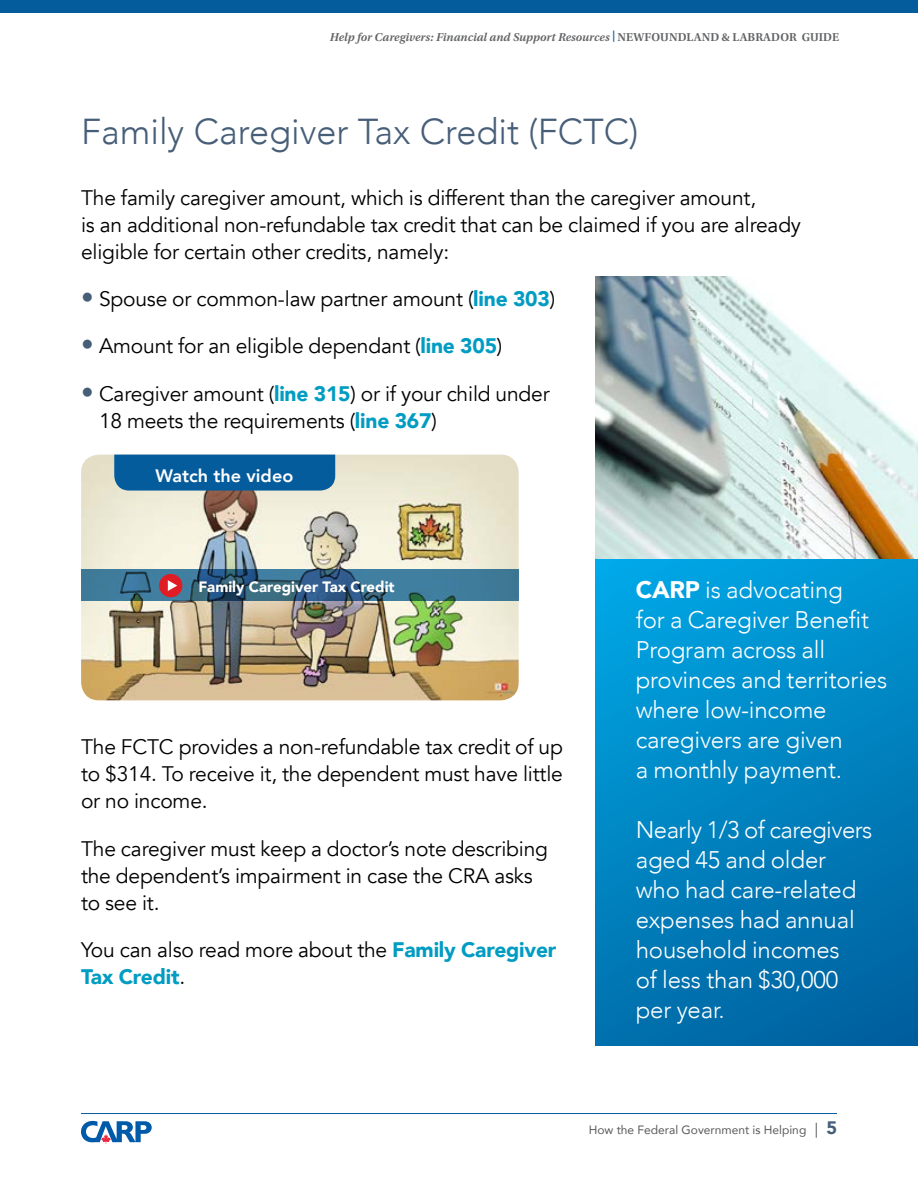
<style>
.page{position:relative;width:918px;height:1188px;background:#fff}
.page>*{position:absolute;margin:0;border:0;box-sizing:border-box;transform-origin:0 0}
.t1{font:300 36px "Avenir";color:#475e78}
.t2{font:300 24px/30px "Avenir";letter-spacing:-.01em;color:#fff}
.t3{font:21px/27px "Avenir";letter-spacing:-.01em;color:#000}
.t4{font:800 18px "Avenir";color:#fff}
.t5{font:900 15px "Avenir";color:#fff}
.t6{font:italic 600 12px "Utopia Std";color:#636466}
.t7{font:12px "Avenir";color:#58595b}
.s1{color:#055c9c}
.s2{font-style:normal}
.s3{font-size:25.2px;color:#475e78}
.s4{font-weight:900;color:#009cc2}
.s5{font-weight:900}
.s6{font-size:15px}
.s7{font-weight:900;font-size:18px;color:#475e78}
</style>
<div class="page">
<div style="left:0;top:0;width:918px;height:13px;background:#055c9c"></div>
<svg style="left:81px;top:1121px;width:71px;height:23px"></svg>
<hr style="left:81px;top:1113px;width:756px;height:1px;background:#055c9c">
<svg style="left:596px;top:559px;width:322px;height:486px;background:#0083c0"></svg>
<img style="left:596px;top:277px;width:322px;height:282px">
<img style="left:81px;top:455px;width:438px;height:245px">
<div style="left:114px;top:455px;width:221px;height:36px;background:#055c9c"></div>
<svg style="left:81px;top:569px;width:438px;height:32px;background:#376b8b"></svg>
<div style="left:159px;top:574px;width:23px;height:23px;background:#e01c24;border-radius:50%"></div>
<svg style="left:168px;top:580px;width:9px;height:11px"></svg>
<p class="t6" style="left:330px;top:30px;width:511px">Help for Caregivers: Financial and Support Resources <span class="s1">|</span> <span class="s2">NEWFOUNDLAND &amp; LABRADOR GUIDE</span></p>
<h1 class="t1" style="left:81px;top:110px;width:559px">Family Caregiver Tax Credit (FCTC)</h1>
<p class="t3" style="left:81px;top:184px;width:722px">The family caregiver amount, which is different than the caregiver amount,<br>is an additional non-refundable tax credit that can be claimed if you are already eligible for certain other credits, namely:</p>
<p class="t3" style="left:81px;top:286px;width:476px"><span class="s3">•</span> Spouse or common-law partner amount (<span class="s4">line 303</span>)</p>
<p class="t3" style="left:81px;top:333px;width:423px"><span class="s3">•</span> Amount for an eligible dependant (<span class="s4">line 305</span>)</p>
<p class="t3" style="left:99px;top:380px;width:452px;text-indent:-18px"><span class="s3">•</span> Caregiver amount (<span class="s4">line 315</span>) or if your child under<br>18 meets the requirements (<span class="s4">line 367</span>)</p>
<p class="t4" style="left:156px;top:462px;width:139px">Watch the video</p>
<p class="t5" style="left:198px;top:574px;width:198px">Family Caregiver Tax Credit</p>
<p class="t3" style="left:81px;top:734px;width:483px;text-align:justify">The FCTC provides a non-refundable tax credit of up to $314. To receive it, the dependent must have little or no income.</p>
<p class="t3" style="left:81px;top:835px;width:469px">The caregiver must keep a doctor’s note describing the dependent’s impairment in case the CRA asks to see it.</p>
<p class="t3" style="left:81px;top:936px;width:477px">You can also read more about the <span class="s4">Family Caregiver<br>Tax Credit</span>.</p>
<p class="t2" style="left:636px;top:575px;width:253px"><span class="s5">CARP</span> is advocating<br>for a Caregiver Benefit<br>Program across all provinces and territories where low-income caregivers are given<br>a monthly payment.</p>
<p class="t2" style="left:636px;top:815px;width:238px">Nearly 1/3 of caregivers aged 45 and older who had care-related expenses had annual household incomes<br>of less than $30,000 per year.</p>
<p class="t7" style="left:589px;top:1120px;width:250px">How the Federal Government is Helping <span class="s6">|</span> <span class="s7">5</span></p>
</div>
